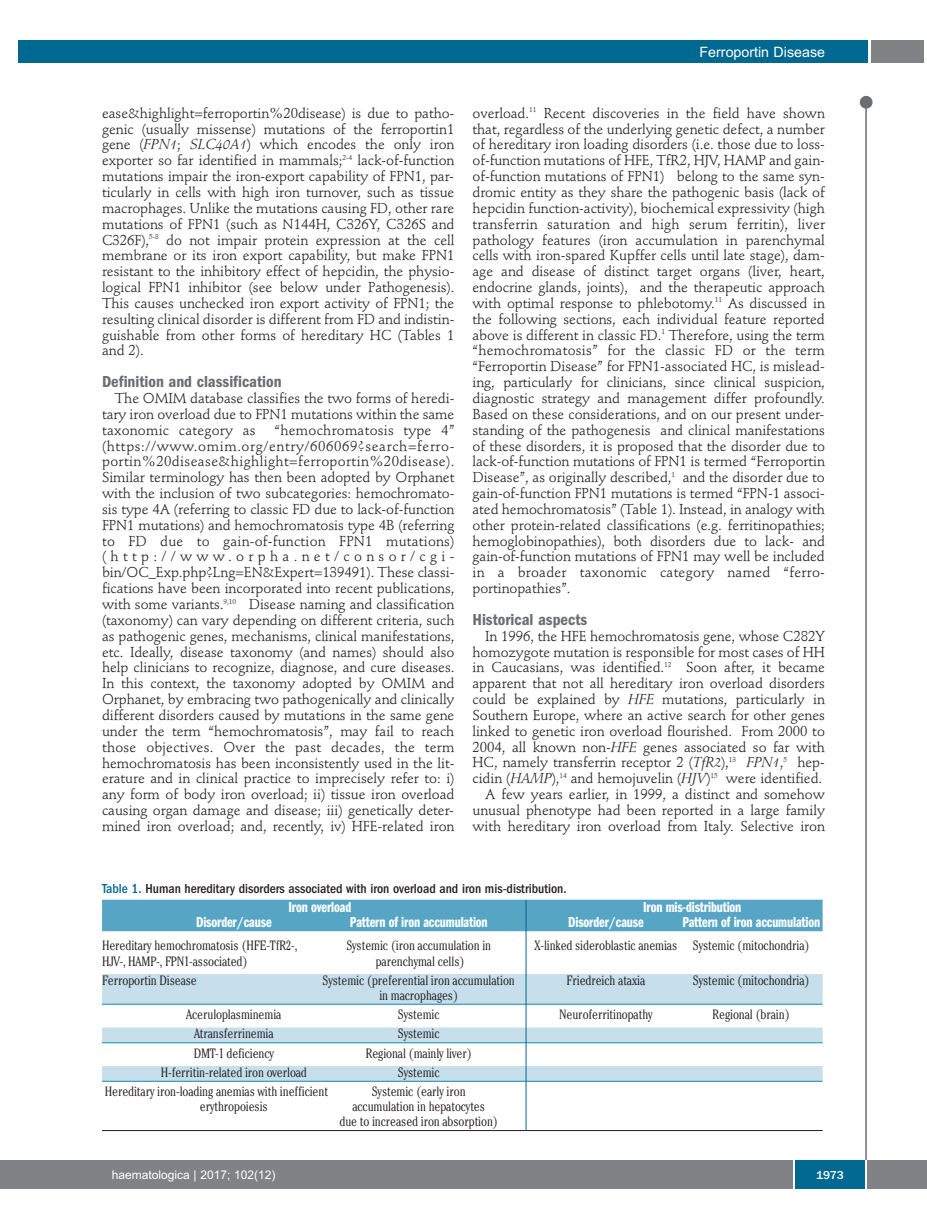
<style>
.page{position:relative;width:927px;height:1225px;background:#fff}
.page>*{position:absolute;margin:0;border:0;box-sizing:border-box;transform-origin:0 0}
.t1{font:600 condensed 16.5px "Franklin Gothic";color:#6c6d70}
.t2{font:15px "Franklin Gothic Demi Cmpr";letter-spacing:-.01em;color:#fff}
.t3{font:14.25px/15.9px "Stempel Schneidler";letter-spacing:-.005em;color:#231f20;text-align:justify}
.t4{font:14.25px "Arial";color:#fff}
.t5{font:300 condensed 13.5px/15px "Cheltenham";letter-spacing:-.01em;color:#231f20;text-align:center}
.t6{font:500 condensed 13.5px "Franklin Gothic";color:#231f20}
.t7{font:12px "Arial";color:#fff}
.t8{font:500 12px "Franklin Gothic";color:#fff}
.s1{font-style:italic}
.s2{color:#006991}
</style>
<div class="page">
<div style="left:860px;top:96px;width:12px;height:13px;background:#6c6d70;border-radius:50%"></div>
<hr style="left:865px;top:98px;width:2px;height:1062px;background:#6c6d70">
<div style="left:871px;top:40px;width:52px;height:22px;background:#808285"></div>
<div style="left:18px;top:40px;width:849px;height:22px;background:#006991"></div>
<div style="left:17px;top:1160px;width:910px;height:28px;background:#808285"></div>
<div style="left:795px;top:1160px;width:70px;height:28px;background:#006991"></div>
<hr style="left:793px;top:1160px;width:2px;height:28px;background:#fff">
<hr style="left:865px;top:1160px;width:2px;height:28px;background:#fff">
<div style="left:0;top:1160px;width:17px;height:28px;background:#808285"></div>
<div style="left:102px;top:899px;width:721px;height:17px;background:#56a5c4"></div>
<div style="left:102px;top:914px;width:721px;height:17px;background:#56a5c4"></div>
<div style="left:102px;top:974px;width:721px;height:15px;background:#c6dfeb"></div>
<div style="left:102px;top:989px;width:721px;height:15px;background:#c6dfeb"></div>
<hr style="left:102px;top:1004px;width:721px;height:1px;background:#0d8aaf">
<div style="left:102px;top:1027px;width:721px;height:15px;background:#c6dfeb"></div>
<hr style="left:102px;top:1042px;width:721px;height:1px;background:#0d8aaf">
<div style="left:102px;top:1066px;width:721px;height:15px;background:#c6dfeb"></div>
<hr style="left:102px;top:1081px;width:721px;height:1px;background:#0d8aaf">
<hr style="left:102px;top:1130px;width:721px;height:1px;background:#231f20">
<hr style="left:526px;top:900px;width:1px;height:230px;background:#006991">
<p class="t4" style="left:699px;top:44px;width:127px">Ferroportin Disease</p>
<p class="t3" style="left:102px;top:106px;width:354px">ease&amp;highlight=ferroportin%20disease) is due to patho&shy;genic (usually missense) mutations of the ferroportin1 gene (<span class="s1">FPN1</span>; <span class="s1">SLC40A1</span>) which encodes the only iron exporter so far identified in mammals;<sup>2-4</sup> lack-of-function mutations impair the iron-export capability of FPN1, par&shy;ticularly in cells with high iron turnover, such as tissue macrophages. Unlike the mutations causing FD, other rare mutations of FPN1 (such as N144H, C326Y, C326S and C326F),<sup>5-8</sup> do not impair protein expression at the cell membrane or its iron export capability, but make FPN1 resistant to the inhibitory effect of hepcidin, the physio&shy;logical FPN1 inhibitor (see below under Pathogenesis).<br>This causes unchecked iron export activity of FPN1; the resulting clinical disorder is different from FD and indistin&shy;guishable from other forms of hereditary HC (Tables 1 and 2).</p>
<p class="t1" style="left:102px;top:376px;width:181px">Definition and classification</p>
<p class="t3" style="left:102px;top:391px;width:354px;text-indent:13px">The OMIM database classifies the two forms of heredi&shy;tary iron overload due to FPN1 mutations within the same taxonomic category as</p>
<p class="t3" style="left:102px;top:423px;width:354px;text-indent:172px">“hemochromatosis type 4” (https://www.omim.org/entry/606069?search=ferro&shy;portin%20disease&amp;highlight=ferroportin%20disease).<br>Similar terminology has then been adopted by Orphanet with the inclusion of two subcategories: hemochromato&shy;sis type 4A (referring to classic FD due to lack-of-function FPN1 mutations) and hemochromatosis type 4B (referring to FD due to gain-of-function FPN1 mutations) (http://www.orpha.net/consor/cgi&shy;bin/OC_Exp.php?Lng=EN&amp;Expert=139491). These classi&shy;fications have been incorporated into recent publications, with some variants.<sup>9,10</sup> Disease naming and classification (taxonomy) can vary depending on different criteria, such as pathogenic genes, mechanisms, clinical manifestations, etc. Ideally, disease taxonomy (and names) should also help clinicians to recognize, diagnose, and cure diseases.<br>In this context, the taxonomy adopted by OMIM and Orphanet, by embracing two pathogenically and clinically different disorders caused by mutations in the same gene under the term “hemochromatosis”, may fail to reach those objectives. Over the past decades, the term hemochromatosis has been inconsistently used in the lit&shy;erature and in clinical practice to imprecisely refer to: i) any form of body iron overload; ii) tissue iron overload causing organ damage and disease; iii) genetically deter&shy;mined iron overload; and, recently, iv) HFE-related iron</p>
<p class="t3" style="left:472px;top:106px;width:354px">overload.<sup>11</sup> Recent discoveries in the field have shown that, regardless of the underlying genetic defect, a number of hereditary iron loading disorders (i.e. those due to loss&shy;of-function mutations of HFE, TfR2, HJV, HAMP and gain&shy;of-function mutations of FPN1) belong to the same syn&shy;dromic entity as they share the pathogenic basis (lack of hepcidin function-activity), biochemical expressivity (high transferrin saturation and high serum ferritin), liver pathology features (iron accumulation in parenchymal cells with iron-spared Kupffer cells until late stage), dam&shy;age and disease of distinct target organs (liver, heart, endocrine glands, joints), and the therapeutic approach with optimal response to phlebotomy.<sup>11</sup> As discussed in the following sections, each individual feature reported above is different in classic FD.<sup>1</sup> Therefore, using the term “hemochromatosis” for the classic FD or the term “Ferroportin Disease” for FPN1-associated HC, is mislead&shy;ing, particularly for clinicians, since clinical suspicion, diagnostic strategy and management differ profoundly.<br>Based on these considerations, and on our present under&shy;standing of the pathogenesis and clinical manifestations of these disorders, it is proposed that the disorder due to lack-of-function mutations of FPN1 is termed “Ferroportin Disease”, as originally described,<sup>1</sup> and the disorder due to gain-of-function FPN1 mutations is termed “FPN-1 associ&shy;ated hemochromatosis” (Table 1). Instead, in analogy with other protein-related classifications (e.g. ferritinopathies; hemoglobinopathies), both disorders due to lack- and gain-of-function mutations of FPN1 may well be included in a broader taxonomic category named “ferro&shy;portinopathies”.</p>
<p class="t1" style="left:472px;top:614px;width:116px">Historical aspects</p>
<p class="t3" style="left:472px;top:629px;width:354px;text-align:right">In 1996, the HFE hemochromatosis gene, whose C282Y homozygote mutation is responsible for most cases of HH in Caucasians, was identified.<sup>12</sup> Soon after, it became apparent that not all hereditary iron overload disorders could be explained by <span class="s1">HFE</span> mutations, particularly in Southern Europe, where an active search for other genes linked to genetic iron overload flourished. From 2000 to 2004, all known non-<span class="s1">HFE</span> genes associated so far with HC, namely transferrin receptor 2 (<span class="s1">TfR2</span>),<sup>13</sup> <span class="s1">FPN1</span>,<sup>5</sup> hep&shy;cidin (<span class="s1">HAMP</span>),<sup>14</sup> and hemojuvelin (<span class="s1">HJV</span>)<sup>15</sup> were identified.<br>A few years earlier, in 1999, a distinct and somehow unusual phenotype had been reported in a large family with hereditary iron overload from Italy. Selective iron</p>
<p class="t6" style="left:102px;top:883px;width:466px"><span class="s2">Table 1.</span> Human hereditary disorders associated with iron overload and iron mis-distribution.</p>
<p class="t2" style="left:288px;top:902px;width:64px">Iron overload</p>
<p class="t2" style="left:643px;top:902px;width:100px">Iron mis-distribution</p>
<p class="t2" style="left:196px;top:917px;width:77px">Disorder/cause</p>
<p class="t2" style="left:350px;top:917px;width:139px">Pattern of iron accumulation</p>
<p class="t2" style="left:568px;top:917px;width:77px">Disorder/cause</p>
<p class="t2" style="left:682px;top:917px;width:139px">Pattern of iron accumulation</p>
<p class="t5" style="left:102px;top:939px;width:197px">Hereditary hemochromatosis (HFE-TfR2-,</p>
<p class="t5" style="left:346px;top:939px;width:146px">Systemic (iron accumulation in</p>
<p class="t5" style="left:535px;top:939px;width:277px">X-linked sideroblastic anemias Systemic (mitochondria)</p>
<p class="t5" style="left:102px;top:954px;width:147px">HJV-, HAMP-, FPN1-associated)</p>
<p class="t5" style="left:376px;top:954px;width:91px">parenchymal cells)</p>
<p class="t5" style="left:102px;top:974px;width:96px">Ferroportin Disease</p>
<p class="t5" style="left:323px;top:974px;width:194px">Systemic (preferential iron accumulation</p>
<p class="t5" style="left:567px;top:974px;width:80px">Friedreich ataxia</p>
<p class="t5" style="left:693px;top:974px;width:118px">Systemic (mitochondria)</p>
<p class="t5" style="left:379px;top:989px;width:80px">in macrophages)</p>
<p class="t5" style="left:186px;top:1008px;width:97px">Aceruloplasminemia</p>
<p class="t5" style="left:398px;top:1008px;width:43px">Systemic</p>
<p class="t5" style="left:559px;top:1008px;width:95px">Neuroferritinopathy</p>
<p class="t5" style="left:713px;top:1008px;width:79px">Regional (brain)</p>
<p class="t5" style="left:194px;top:1027px;width:81px">Atransferrinemia</p>
<p class="t5" style="left:398px;top:1027px;width:43px">Systemic</p>
<p class="t5" style="left:194px;top:1046px;width:82px">DMT-1 deficiency</p>
<p class="t5" style="left:366px;top:1046px;width:108px">Regional (mainly liver)</p>
<p class="t5" style="left:161px;top:1066px;width:148px">H-ferritin-related iron overload</p>
<p class="t5" style="left:398px;top:1066px;width:43px">Systemic</p>
<p class="t5" style="left:105px;top:1085px;width:225px">Hereditary iron-loading anemias with inefficient</p>
<p class="t5" style="left:372px;top:1085px;width:95px">Systemic (early iron</p>
<p class="t5" style="left:200px;top:1100px;width:69px">erythropoiesis</p>
<p class="t5" style="left:340px;top:1100px;width:160px">accumulation in hepatocytes<br>due to increased iron absorption)</p>
<p class="t7" style="left:112px;top:1167px;width:165px">haematologica | 2017; 102(12)</p>
<p class="t8" style="left:816px;top:1167px;width:29px">1973</p>
</div>
